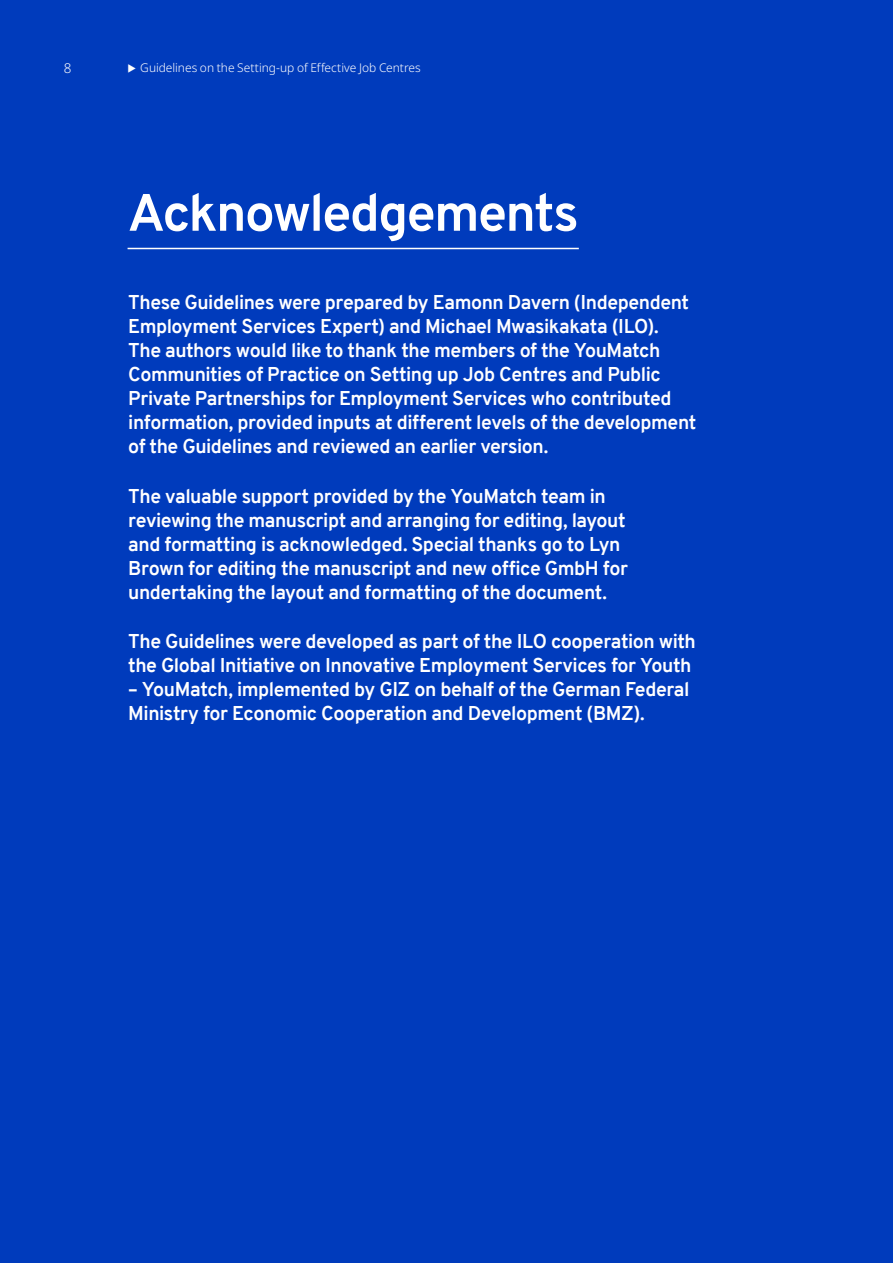
<style>
.page{position:relative;width:893px;height:1263px;background:#003bbc}
.page>*{position:absolute;margin:0;border:0;box-sizing:border-box;transform-origin:0 0}
.t1{font:700 52.5px "Overpass";letter-spacing:-.03em;color:#fff}
.t2{font:700 19.5px/24px "Overpass";letter-spacing:-.02em;color:#fff}
.t3{font:300 13.5px "Noto Sans";color:#fff}
.t4{font:300 12px "Noto Sans";letter-spacing:-.005em;color:#fff}
</style>
<div class="page">
<hr style="left:128px;top:248px;width:451px;height:1px;background:#fff">
<p class="t3" style="left:64px;top:59px;width:9px">8</p>
<p class="t4" style="left:140px;top:60px;width:282px">Guidelines on the Setting-up of Effective Job Centres</p>
<h1 class="t1" style="left:128px;top:175px;width:453px">Acknowledgements</h1>
<p class="t2" style="left:128px;top:290px;width:569px">These Guidelines were prepared by Eamonn Davern (Independent Employment Services Expert) and Michael Mwasikakata (ILO).<br>The authors would like to thank the members of the YouMatch Communities of Practice on Setting up Job Centres and Public Private Partnerships for Employment Services who contributed information, provided inputs at different levels of the development of the Guidelines and reviewed an earlier version.</p>
<p class="t2" style="left:128px;top:484px;width:501px">The valuable support provided by the YouMatch team in reviewing the manuscript and arranging for editing, layout and formatting is acknowledged. Special thanks go to Lyn Brown for editing the manuscript and new office GmbH for undertaking the layout and formatting of the document.</p>
<p class="t2" style="left:128px;top:630px;width:569px">The Guidelines were developed as part of the ILO cooperation with the Global Initiative on Innovative Employment Services for Youth</p>
<p class="t2" style="left:128px;top:678px;width:563px">– YouMatch, implemented by GIZ on behalf of the German Federal<br>Ministry for Economic Cooperation and Development (BMZ).</p>
</div>
